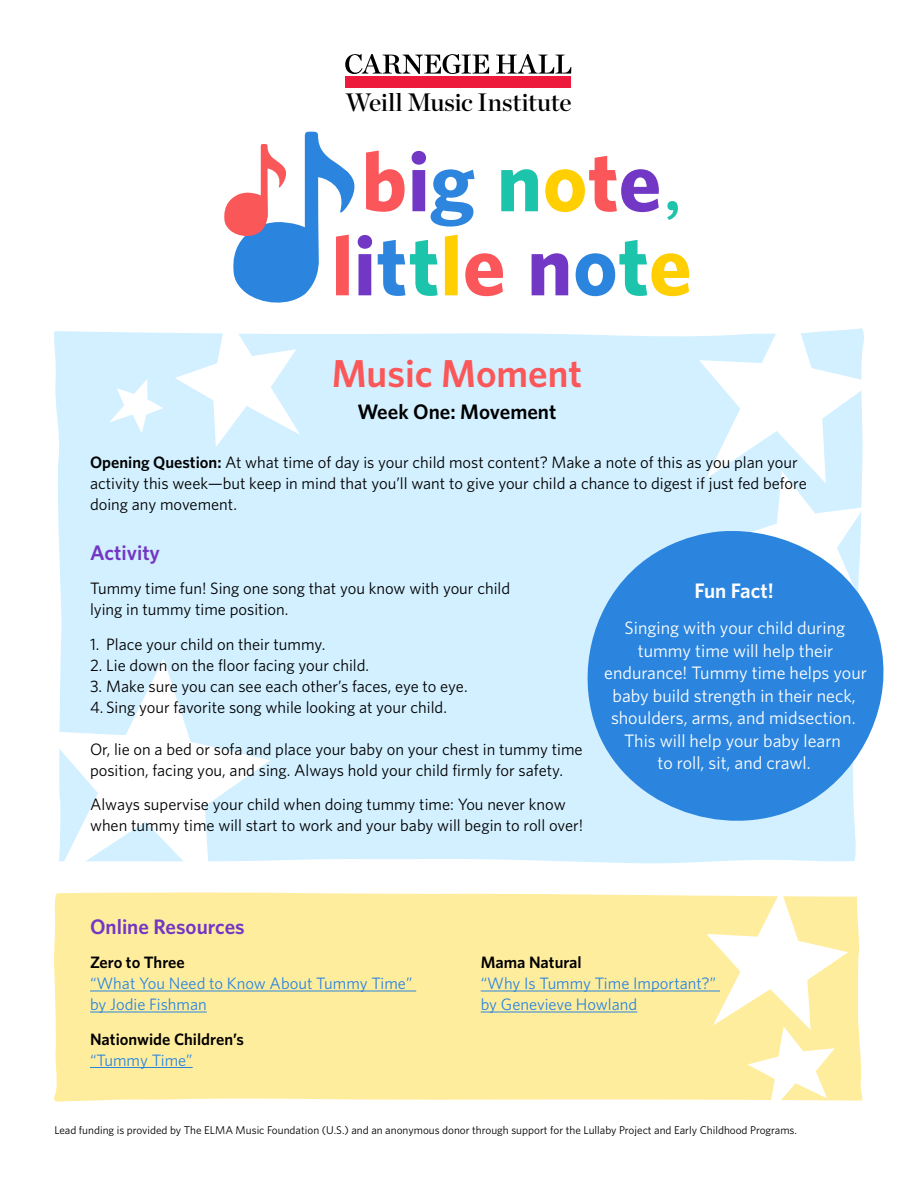
<style>
.page{position:relative;width:918px;height:1188px;background:#fff}
.page>*{position:absolute;margin:0;border:0;box-sizing:border-box;transform-origin:0 0}
.t1{font:600 39px "Whitney";color:#fa5759}
.t2{font:25.2px "Chronicle Display Semi";letter-spacing:-.005em;color:#000}
.t3{font:600 21px "Whitney";color:#7336c4}
.t4{font:600 21px "Whitney";color:#000}
.t5{font:600 21px "Whitney";color:#fff}
.t6{font:18px/22.5px "Whitney";color:#fff;text-align:center}
.t7{font:16.5px/21px "Whitney";color:#000}
.t8{font:16.5px/21px "Whitney";color:#2b85de}
.t9{font:600 16.5px "Whitney";color:#000}
.t10{font:11.25px "Whitney";color:#000}
.s1{font-weight:600}
</style>
<div class="page">
<div style="left:54px;top:331px;width:802px;height:533px;background:#d2f0ff"></div>
<svg style="left:175px;top:331px;width:125px;height:116px"></svg>
<svg style="left:54px;top:658px;width:216px;height:206px;fill:#d2f0ff"></svg>
<svg style="left:699px;top:328px;width:165px;height:199px"></svg>
<svg style="left:109px;top:379px;width:54px;height:54px"></svg>
<div style="left:54px;top:892px;width:808px;height:210px;background:#ffed9e"></div>
<svg style="left:706px;top:892px;width:142px;height:210px"></svg>
<hr style="left:90px;top:991px;width:326px;height:1px;background:#2b85de">
<hr style="left:90px;top:1012px;width:117px;height:1px;background:#2b85de">
<hr style="left:90px;top:1067px;width:103px;height:1px;background:#2b85de">
<hr style="left:481px;top:991px;width:239px;height:1px;background:#2b85de">
<hr style="left:481px;top:1012px;width:156px;height:1px;background:#2b85de">
<svg style="left:345px;top:54px;width:144px;height:20px"></svg>
<svg style="left:496px;top:54px;width:75px;height:20px"></svg>
<div style="left:346px;top:76px;width:225px;height:12px;background:#ed1a3b"></div>
<svg style="left:579px;top:527px;width:305px;height:317px;background:#61a6e7"></svg>
<svg style="left:224px;top:132px;width:465px;height:171px"></svg>
<h2 class="t2" style="left:345px;top:83px;width:228px">Weill Music Institute</h2>
<h1 class="t1" style="left:332px;top:347px;width:252px">Music Moment</h1>
<p class="t4" style="left:358px;top:397px;width:200px">Week One: Movement</p>
<p class="t7" style="left:90px;top:451px;width:718px"><span class="s1">Opening Question:</span> At what time of day is your child most content? Make a note of this as you plan your activity this week—but keep in mind that you’ll want to give your child a chance to digest if just fed before doing any movement.</p>
<p class="t3" style="left:90px;top:538px;width:71px">Activity</p>
<p class="t7" style="left:90px;top:577px;width:422px">Tummy time fun! Sing one song that you know with your child lying in tummy time position.</p>
<p class="t7" style="left:90px;top:633px;width:237px">1. Place your child on their tummy.</p>
<p class="t7" style="left:90px;top:654px;width:281px">2. Lie down on the floor facing your child.</p>
<p class="t7" style="left:90px;top:675px;width:379px">3. Make sure you can see each other’s faces, eye to eye.</p>
<p class="t7" style="left:90px;top:696px;width:359px">4. Sing your favorite song while looking at your child.</p>
<p class="t7" style="left:90px;top:738px;width:494px">Or, lie on a bed or sofa and place your baby on your chest in tummy time position, facing you, and sing. Always hold your child firmly for safety.</p>
<p class="t7" style="left:90px;top:793px;width:495px">Always supervise your child when doing tummy time: You never know when tummy time will start to work and your baby will begin to roll over!</p>
<p class="t5" style="left:694px;top:577px;width:81px">Fun Fact!</p>
<p class="t6" style="left:604px;top:617px;width:264px">Singing with your child during tummy time will help their endurance! Tummy time helps your baby build strength in their neck, shoulders, arms, and midsection.<br>This will help your baby learn<br>to roll, sit, and crawl.</p>
<p class="t3" style="left:90px;top:913px;width:156px">Online Resources</p>
<p class="t9" style="left:90px;top:952px;width:96px">Zero to Three</p>
<p class="t8" style="left:90px;top:973px;width:324px">“What You Need to Know About Tummy Time” by Jodie Fishman</p>
<p class="t9" style="left:90px;top:1028px;width:156px">Nationwide Children’s</p>
<p class="t8" style="left:90px;top:1049px;width:104px">“Tummy Time”</p>
<p class="t9" style="left:481px;top:952px;width:102px">Mama Natural</p>
<p class="t8" style="left:481px;top:973px;width:237px">“Why Is Tummy Time Important?” by Genevieve Howland</p>
<p class="t10" style="left:54px;top:1123px;width:744px">Lead funding is provided by The ELMA Music Foundation (U.S.) and an anonymous donor through support for the Lullaby Project and Early Childhood Programs.</p>
</div>
